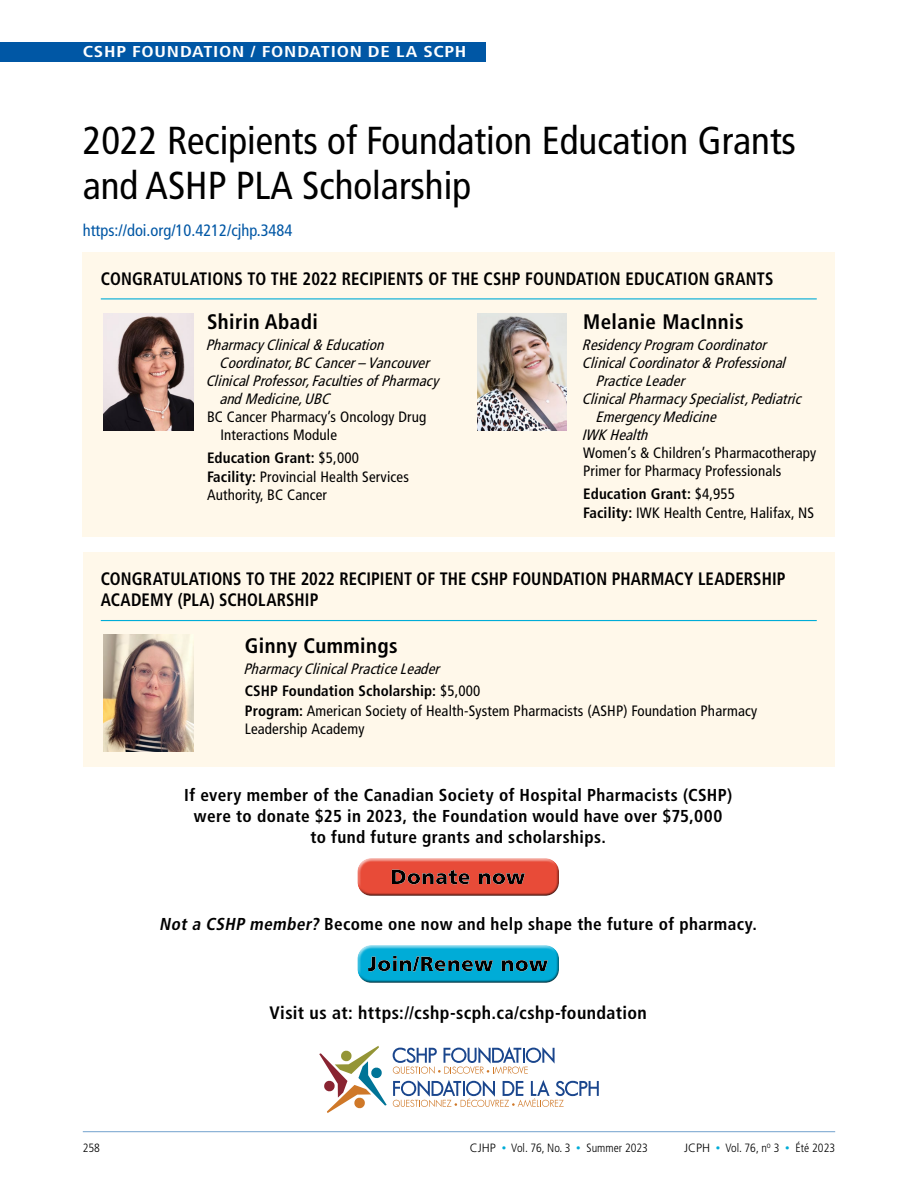
<style>
.page{position:relative;width:918px;height:1188px;background:#fff}
.page>*{position:absolute;margin:0;border:0;box-sizing:border-box;transform-origin:0 0}
.CJHP_Title{font:condensed 39px/45px "Frutiger LT Std";color:#000}
.Grant_Recipient{font:700 condensed 21px "Frutiger LT Std";letter-spacing:.02em;color:#000}
.Grant_Title{font:700 condensed 18px/21px "Frutiger LT Std";letter-spacing:.01em;color:#000;scale:.93 1}
.CJHP_H1{font:700 condensed 18px "Frutiger LT Std";letter-spacing:.02em;color:#000}
.CJHP_H1-2{font:700 condensed 17.25px/21px "Frutiger LT Std";letter-spacing:.02em;color:#000;text-align:center}
.CJHP_IssueInfo{font:condensed 16.5px "Frutiger LT Std";color:#0057a5}
.t1{font:700 condensed 15.75px "Frutiger LT Std";letter-spacing:.035em;color:#fff;scale:1.2 1}
.Grant_RecipientInfo{font:condensed 15px/18px "Frutiger LT Std";letter-spacing:.01em;color:#000}
.Grant_RecipientInfo-2{font:italic condensed 15px/18px "Frutiger LT Std";letter-spacing:.01em;color:#000}
.Grant_RecipientInfo-3{font:700 condensed 15px "Frutiger LT Std";letter-spacing:.01em;color:#000}
.t2{font:300 condensed 12px "Frutiger LT Std";color:#000}
.s1{font-weight:400}
.s2{font-weight:700}
.s3{font-style:italic}
.s4{font-stretch:normal}
.s5{font-size:9px;color:#00acd7}
</style>
<div class="page">
<hr style="left:83px;top:1131px;width:752px;height:1px;background:#0057a5">
<div style="left:0;top:42px;width:486px;height:20px;background:#0057a5"></div>
<div style="left:83px;top:252px;width:752px;height:284px;background:#fff8ea"></div>
<div style="left:83px;top:553px;width:752px;height:214px;background:#fff8ea"></div>
<img style="left:104px;top:313px;width:89px;height:117px">
<img style="left:104px;top:635px;width:89px;height:117px">
<img style="left:477px;top:313px;width:90px;height:117px">
<hr style="left:101px;top:298px;width:716px;height:1px;background:#00acd7">
<hr style="left:101px;top:620px;width:716px;height:1px;background:#00acd7">
<svg style="left:393px;top:1047px;width:162px;height:27px"></svg>
<svg style="left:393px;top:1080px;width:206px;height:27px"></svg>
<svg style="left:319px;top:1046px;width:68px;height:67px"></svg>
<div style="left:353px;top:854px;width:207px;height:36px;background:#fff;opacity:.75"></div>
<div style="left:356px;top:862px;width:207px;height:34px;background:#000;opacity:.65"></div>
<div style="left:353px;top:941px;width:207px;height:36px;background:#fff;opacity:.75"></div>
<div style="left:356px;top:949px;width:207px;height:34px;background:#000;opacity:.65"></div>
<p class="t1" style="left:83px;top:42px;width:321px">CSHP FOUNDATION / FONDATION DE LA SCPH</p>
<p class="CJHP_Title" style="left:83px;top:118px;width:715px">2022 Recipients of Foundation Education Grants and ASHP PLA Scholarship</p>
<p class="CJHP_IssueInfo" style="left:83px;top:220px;width:211px">https://doi.org/10.4212/cjhp.3484</p>
<p class="Grant_Title" style="left:101px;top:268px;width:725px">CONGRATULATIONS TO THE 2022 RECIPIENTS OF THE CSHP FOUNDATION EDUCATION GRANTS</p>
<p class="Grant_Recipient" style="left:207px;top:309px;width:112px">Shirin Abadi</p>
<p class="Grant_RecipientInfo-2" style="left:220px;top:336px;width:211px;text-indent:-14px">Pharmacy Clinical &amp; Education<br>Coordinator, BC Cancer – Vancouver</p>
<p class="Grant_RecipientInfo-2" style="left:220px;top:372px;width:220px;text-indent:-14px">Clinical Professor, Faculties of Pharmacy and Medicine, UBC</p>
<p class="Grant_RecipientInfo" style="left:220px;top:408px;width:207px;text-indent:-14px">BC Cancer Pharmacy’s Oncology Drug<br>Interactions Module</p>
<p class="Grant_RecipientInfo-3" style="left:207px;top:448px;width:153px">Education Grant: <span class="s1">$5,000</span></p>
<p class="Grant_RecipientInfo" style="left:207px;top:468px;width:203px"><span class="s2">Facility:</span> Provincial Health Services<br>Authority, BC Cancer</p>
<p class="Grant_Recipient" style="left:583px;top:309px;width:162px">Melanie MacInnis</p>
<p class="Grant_RecipientInfo-2" style="left:583px;top:336px;width:185px">Residency Program Coordinator</p>
<p class="Grant_RecipientInfo-2" style="left:597px;top:354px;width:191px;text-indent:-14px">Clinical Coordinator &amp; Professional<br>Practice Leader</p>
<p class="Grant_RecipientInfo-2" style="left:597px;top:390px;width:207px;text-indent:-14px">Clinical Pharmacy Specialist, Pediatric<br>Emergency Medicine</p>
<p class="Grant_RecipientInfo-2" style="left:583px;top:426px;width:67px">IWK Health</p>
<p class="Grant_RecipientInfo" style="left:583px;top:444px;width:235px">Women’s &amp; Children’s Pharmacotherapy<br>Primer for Pharmacy Professionals</p>
<p class="Grant_RecipientInfo-3" style="left:583px;top:484px;width:153px">Education Grant: <span class="s1">$4,955</span></p>
<p class="Grant_RecipientInfo" style="left:583px;top:504px;width:232px"><span class="s2">Facility:</span> IWK Health Centre, Halifax, NS</p>
<p class="Grant_Title" style="left:101px;top:569px;width:738px">CONGRATULATIONS TO THE 2022 RECIPIENT OF THE CSHP FOUNDATION PHARMACY LEADERSHIP<br>ACADEMY (PLA) SCHOLARSHIP</p>
<p class="Grant_Recipient" style="left:245px;top:633px;width:154px">Ginny Cummings</p>
<p class="Grant_RecipientInfo-2" style="left:245px;top:660px;width:197px">Pharmacy Clinical Practice Leader</p>
<p class="Grant_RecipientInfo-3" style="left:245px;top:682px;width:237px">CSHP Foundation Scholarship: <span class="s1">$5,000</span></p>
<p class="Grant_RecipientInfo" style="left:245px;top:702px;width:514px"><span class="s2">Program:</span> American Society of Health-System Pharmacists (ASHP) Foundation Pharmacy<br>Leadership Academy</p>
<p class="CJHP_H1-2" style="left:184px;top:785px;width:549px">If every member of the Canadian Society of Hospital Pharmacists (CSHP) were to donate $25 in 2023, the Foundation would have over $75,000 to fund future grants and scholarships.</p>
<p class="CJHP_H1-2" style="left:159px;top:914px;width:599px"><span class="s3">Not a CSHP member?</span> Become one now and help shape the future of pharmacy.</p>
<p class="CJHP_H1" style="left:269px;top:1002px;width:379px">Visit us at: https://cshp-scph.ca/cshp-foundation</p>
<p class="t2" style="left:83px;top:1141px;width:19px">258</p>
<p class="t2" style="left:470px;top:1141px;width:180px"><span class="s4">CJHP</span> <span class="s5">•</span> Vol. 76, No. 3 <span class="s5">•</span> Summer 2023</p>
<p class="t2" style="left:684px;top:1141px;width:153px"><span class="s4">JCPH</span> <span class="s5">•</span> Vol. 76, n<sup>o</sup> 3 <span class="s5">•</span> Été 2023</p>
</div>
